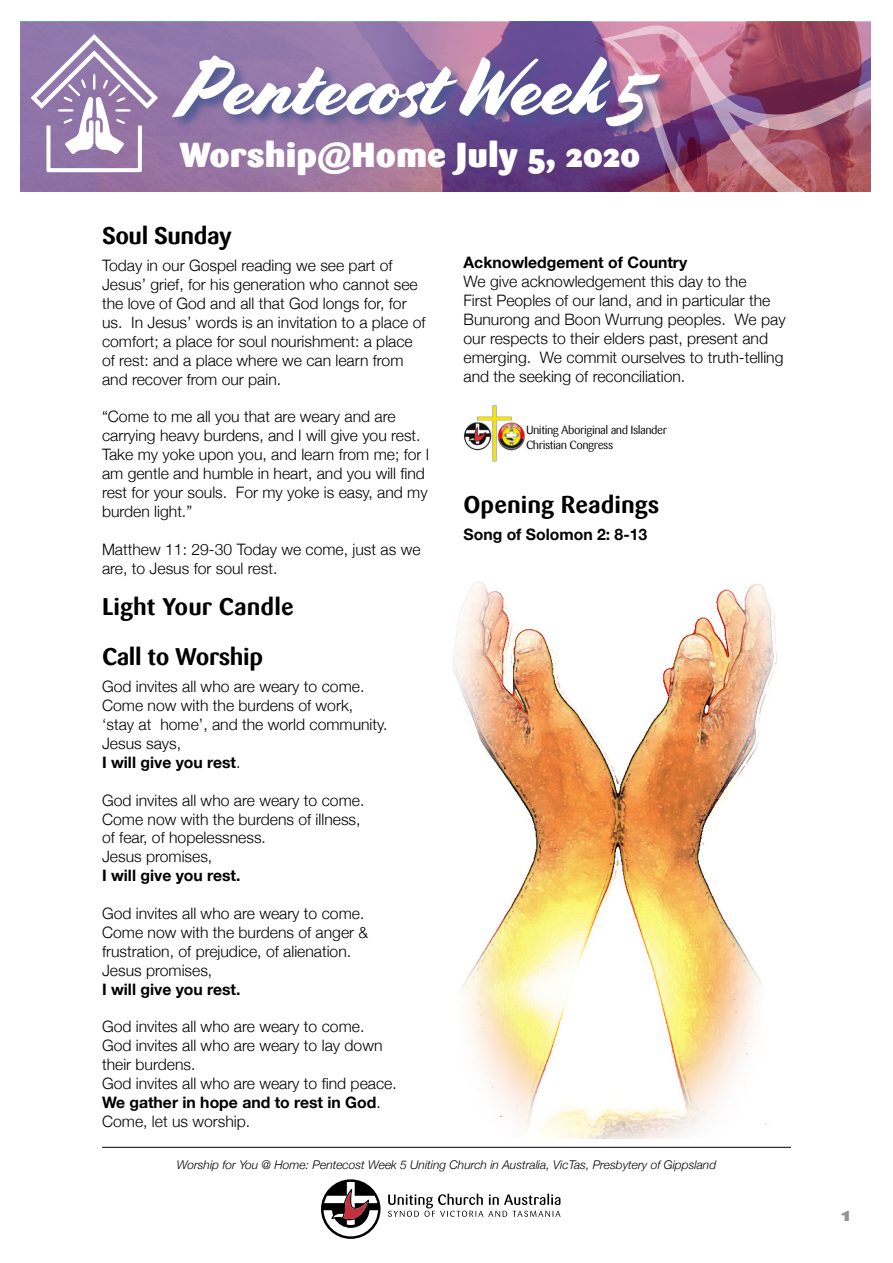
<style>
.page{position:relative;width:893px;height:1263px;background:#fff}
.page>*{position:absolute;margin:0;border:0;box-sizing:border-box;transform-origin:0 0}
.t1{font:81px "Cortado";letter-spacing:-.01em;color:#fff}
.t2{font:900 34.5px "Sari";color:#fff}
.t3{font:700 24px/49.9px "Sari";color:#000}
.t4{font:700 24px "Sari";letter-spacing:-.02em;color:#000}
.t5{font:900 19.5px "Sari";color:#939393}
.t6{font:300 15.75px/18.9px "Helvetica Neue";color:#000}
.t7{font:700 15.75px "Helvetica Neue";color:#000}
.t8{font:italic 300 12px "Helvetica Neue";color:#000}
.t9{font:11.7px/14.4px "Sari";letter-spacing:-.04em;color:#000}
.s1{font-weight:700}
</style>
<div class="page">
<img style="left:452px;top:581px;width:325px;height:557px">
<svg style="left:388px;top:1194px;width:172px;height:23px"></svg>
<svg style="left:321px;top:1179px;width:60px;height:60px"></svg>
<hr style="left:102px;top:1147px;width:689px;height:1px;background:#000">
<img style="left:20px;top:22px;width:581px;height:170px">
<svg style="left:31px;top:34px;width:127px;height:138px"></svg>
<svg style="left:601px;top:21px;width:270px;height:171px;background:#a15d79"></svg>
<div style="left:171px;top:53px;width:502px;height:87px;background:#465792;opacity:.91"></div>
<img style="left:464px;top:405px;width:61px;height:57px">
<h1 class="t1" style="left:179px;top:40px;width:471px">Pentecost Week 5</h1>
<h2 class="t2" style="left:179px;top:134px;width:462px">Worship@Home July 5, 2020</h2>
<h3 class="t4" style="left:102px;top:221px;width:131px">Soul Sunday</h3>
<p class="t6" style="left:102px;top:255px;width:325px">Today in our Gospel reading we see part of Jesus’ grief, for his generation who cannot see the love of God and all that God longs for, for us. In Jesus’ words is an invitation to a place of comfort; a place for soul nourishment: a place of rest: and a place where we can learn from and recover from our pain.</p>
<p class="t6" style="left:102px;top:406px;width:329px">“Come to me all you that are weary and are carrying heavy burdens, and I will give you rest.<br>Take my yoke upon you, and learn from me; for I am gentle and humble in heart, and you will find rest for your souls. For my yoke is easy, and my burden light.”</p>
<p class="t6" style="left:102px;top:538px;width:320px">Matthew 11: 29-30 Today we come, just as we are, to Jesus for soul rest.</p>
<h3 class="t3" style="left:102px;top:582px;width:193px">Light Your Candle<br>Call to Worship</h3>
<p class="t6" style="left:102px;top:676px;width:287px">God invites all who are weary to come.<br>Come now with the burdens of work, ‘stay at home’, and the world community.<br>Jesus says,<br><span class="s1">I will give you rest</span>.</p>
<p class="t6" style="left:102px;top:789px;width:264px">God invites all who are weary to come.<br>Come now with the burdens of illness, of fear, of hopelessness.<br>Jesus promises,</p>
<p class="t7" style="left:102px;top:863px;width:140px">I will give you rest.</p>
<p class="t6" style="left:102px;top:903px;width:268px">God invites all who are weary to come.<br>Come now with the burdens of anger &amp; frustration, of prejudice, of alienation.<br>Jesus promises,</p>
<p class="t7" style="left:102px;top:977px;width:140px">I will give you rest.</p>
<p class="t6" style="left:102px;top:1016px;width:296px">God invites all who are weary to come.<br>God invites all who are weary to lay down their burdens.<br>God invites all who are weary to find peace.<br><span class="s1">We gather in hope and to rest in God</span>.<br>Come, let us worship.</p>
<p class="t7" style="left:463px;top:250px;width:225px">Acknowledgement of Country</p>
<p class="t6" style="left:463px;top:271px;width:324px">We give acknowledgement this day to the<br>First Peoples of our land, and in particular the Bunurong and Boon Wurrung peoples. We pay our respects to their elders past, present and emerging. We commit ourselves to truth-telling and the seeking of reconciliation.</p>
<p class="t9" style="left:526px;top:423px;width:143px">Uniting Aboriginal and Islander<br>Christian Congress</p>
<h3 class="t3" style="left:463px;top:479px;width:197px">Opening Readings</h3>
<p class="t7" style="left:463px;top:522px;width:185px">Song of Solomon 2: 8-13</p>
<p class="t8" style="left:177px;top:1155px;width:541px">Worship for You @ Home: Pentecost Week 5 Uniting Church in Australia, VicTas, Presbytery of Gippsland</p>
<p class="t5" style="left:842px;top:1202px;width:10px">1</p>
</div>
